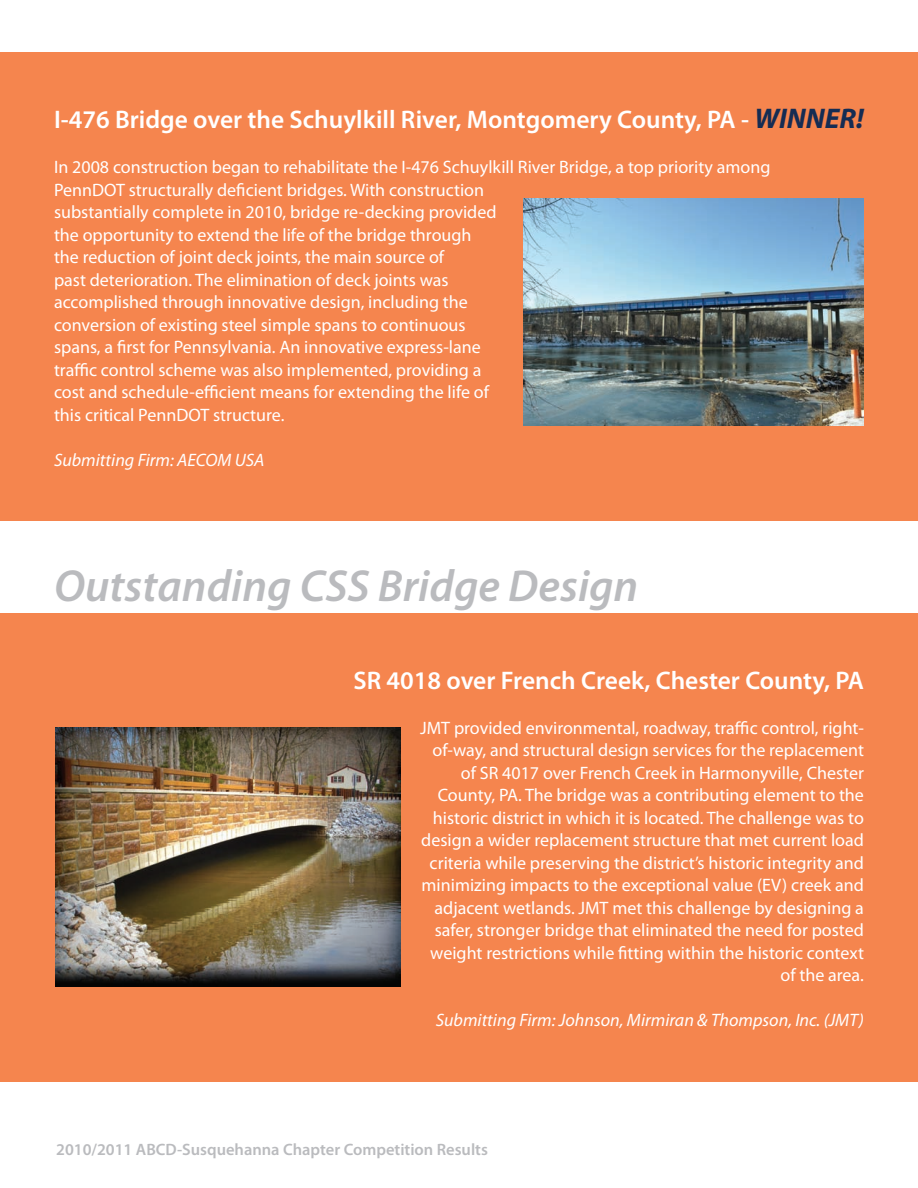
<style>
.page{position:relative;width:918px;height:1188px;background:#fff}
.page>*{position:absolute;margin:0;border:0;box-sizing:border-box;transform-origin:0 0}
.t1{font:italic 600 45px "Myriad Pro";color:#babbbe}
.t2{font:600 25.5px "Myriad Pro";color:#fff}
.t3{font:18px/22.5px "Myriad Pro";color:#fff}
.t4{font:italic 18px "Myriad Pro";color:#fff}
.t5{font:600 16.5px "Myriad Pro";color:#babbbe}
.s1{font-weight:700;font-style:italic;font-size:28.5px;color:#152c53}
</style>
<div class="page">
<div style="left:0;top:52px;width:918px;height:469px;background:#f5854e"></div>
<img style="left:523px;top:199px;width:341px;height:226px">
<div style="left:0;top:613px;width:918px;height:469px;background:#f5854e"></div>
<img style="left:55px;top:728px;width:345px;height:259px">
<h2 class="t2" style="left:54px;top:104px;width:811px">I-476 Bridge over the Schuylkill River, Montgomery County, PA - <span class="s1">WINNER!</span></h2>
<p class="t3" style="left:54px;top:156px;width:718px">In 2008 construction began to rehabilitate the I-476 Schuylkill River Bridge, a top priority among PennDOT structurally deficient bridges. With construction<br>substantially complete in 2010, bridge re-decking provided<br>the opportunity to extend the life of the bridge through<br>the reduction of joint deck joints, the main source of<br>past deterioration. The elimination of deck joints was<br>accomplished through innovative design, including the<br>conversion of existing steel simple spans to continuous<br>spans, a first for Pennsylvania. An innovative express-lane<br>traffic control scheme was also implemented, providing a<br>cost and schedule-efficient means for extending the life of<br>this critical PennDOT structure.</p>
<p class="t4" style="left:54px;top:449px;width:212px">Submitting Firm: AECOM USA</p>
<h1 class="t1" style="left:54px;top:557px;width:586px">Outstanding CSS Bridge Design</h1>
<h2 class="t2" style="left:354px;top:664px;width:512px">SR 4018 over French Creek, Chester County, PA</h2>
<p class="t3" style="left:420px;top:716px;width:445px;text-align:right">JMT provided environmental, roadway, traffic control, right&shy;of-way, and structural design services for the replacement of SR 4017 over French Creek in Harmonyville, Chester County, PA. The bridge was a contributing element to the historic district in which it is located. The challenge was to design a wider replacement structure that met current load criteria while preserving the district’s historic integrity and minimizing impacts to the exceptional value (EV) creek and adjacent wetlands. JMT met this challenge by designing a safer, stronger bridge that eliminated the need for posted weight restrictions while fitting within the historic context of the area.</p>
<p class="t4" style="left:436px;top:1009px;width:430px">Submitting Firm: Johnson, Mirmiran &amp; Thompson, Inc. (JMT)</p>
<p class="t5" style="left:56px;top:1139px;width:433px">2010/2011 ABCD-Susquehanna Chapter Competition Results</p>
</div>
